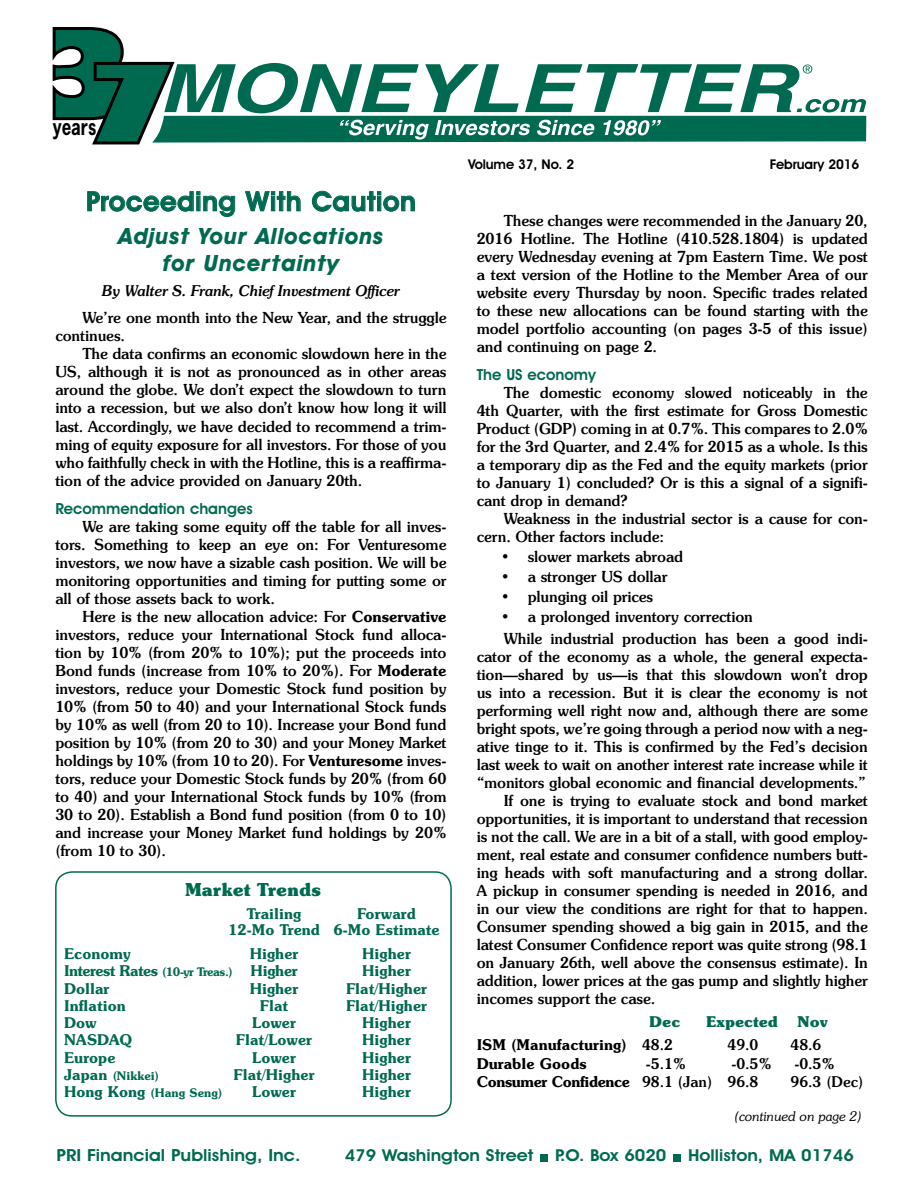
<style>
.page{position:relative;width:918px;height:1188px;background:#fff}
.page>*{position:absolute;margin:0;border:0;box-sizing:border-box;transform-origin:0 0}
.t1{font:600 27px "Avant Garde IT Cby BT";letter-spacing:.025em;color:#006a51}
.t2{font:italic 700 22.5px/27px "Avant Garde IT Cby BT";letter-spacing:.03em;color:#006a51;text-align:center}
.t3{font:700 21.15px "News Gothic";color:#000;scale:.8 1}
.t4{font:700 18px "Souvenir IT Cby BT";color:#006a51}
.t5{font:600 16.8px "Avant Garde IT Cby BT";color:#006a51;scale:1.1 1}
.t6{font:600 16.5px "Avant Garde IT Cby BT";color:#006a51;scale:1.1 1}
.t7{font:500 15.3px/18px "Souvenir IT Cby BT";letter-spacing:-.01em;color:#000;text-align:justify}
.t8{font:600 15.3px "Avant Garde IT Cby BT";color:#006a51}
.t9{font:600 15px/16.5px "Souvenir IT Cby BT";color:#006a51}
.t10{font:italic 500 15px "Souvenir IT Cby BT";letter-spacing:-.01em;color:#000}
.t11{font:600 15px "Souvenir IT Cby BT";color:#000}
.t12{font:500 15px "Souvenir IT Cby BT";color:#000}
.t13{font:600 15px "Souvenir IT Cby BT";letter-spacing:-.04em;color:#006a51}
.t14{font:600 15px "Souvenir IT Cby BT";letter-spacing:-.03em;color:#000}
.t15{font:700 15px "Souvenir IT Cby BT";color:#006a51}
.t16{font:600 13.5px "Avant Garde IT Cby BT";letter-spacing:-.01em;color:#000}
.t17{font:italic 300 13.5px "Souvenir IT Cby BT";color:#000}
.t18{font:600 12px "Souvenir IT Cby BT";color:#006a51}
.s1{font-weight:600}
.s2{font-size:12px}
.s3{font-size:15px}
.s4{font-weight:500}
</style>
<div class="page">
<svg style="left:52px;top:27px;width:815px;height:118px"></svg>
<div style="left:541px;top:1154px;width:7px;height:7px;background:#006a51"></div>
<div style="left:674px;top:1154px;width:7px;height:7px;background:#006a51"></div>
<svg style="left:87px;top:191px;width:148px;height:26px"></svg>
<svg style="left:245px;top:191px;width:56px;height:20px"></svg>
<svg style="left:312px;top:191px;width:103px;height:21px"></svg>
<div style="left:55px;top:871px;width:397px;height:246px;border:2px solid #006a51;border-radius:16px"></div>
<h3 class="t3" style="left:53px;top:113px;width:56px">years</h3>
<h1 class="t1" style="left:86px;top:185px;width:331px">Proceeding With Caution</h1>
<h2 class="t2" style="left:119px;top:223px;width:266px">Adjust Your Allocations for Uncertainty</h2>
<p class="t10" style="left:102px;top:281px;width:299px">By Walter S. Frank, Chief Investment Officer</p>
<p class="t7" style="left:55px;top:309px;width:393px;text-indent:27px">We’re one month into the New Year, and the struggle continues.</p>
<p class="t7" style="left:55px;top:345px;width:393px;text-indent:27px">The data confirms an economic slowdown here in the US, although it is not as pronounced as in other areas around the globe. We don’t expect the slowdown to turn into a recession, but we also don’t know how long it will last. Accordingly, we have decided to recommend a trim&shy;ming of equity exposure for all investors. For those of you who faithfully check in with the Hotline, this is a reaffirma&shy;tion of the advice provided on January 20th.</p>
<p class="t8" style="left:55px;top:499px;width:199px">Recommendation changes</p>
<p class="t7" style="left:55px;top:517px;width:393px;text-indent:27px">We are taking some equity off the table for all inves&shy;tors. Something to keep an eye on: For Venturesome investors, we now have a sizable cash position. We will be monitoring opportunities and timing for putting some or all of those assets back to work.</p>
<p class="t7" style="left:55px;top:607px;width:393px;text-indent:27px">Here is the new allocation advice: For <span class="s1">Conservative </span>investors, reduce your International Stock fund alloca&shy;tion by 10% (from 20% to 10%); put the proceeds into Bond funds (increase from 10% to 20%). For <span class="s1">Moderate </span>investors, reduce your Domestic Stock fund position by 10% (from 50 to 40) and your International Stock funds by 10% as well (from 20 to 10). Increase your Bond fund position by 10% (from 20 to 30) and your Money Market holdings by 10% (from 10 to 20). For <span class="s1">Venturesome</span> inves&shy;tors, reduce your Domestic Stock funds by 20% (from 60 to 40) and your International Stock funds by 10% (from 30 to 20). Establish a Bond fund position (from 0 to 10) and increase your Money Market fund holdings by 20% (from 10 to 30).</p>
<p class="t4" style="left:185px;top:879px;width:137px">Market Trends</p>
<p class="t9" style="left:247px;top:905px;width:56px">Trailing</p>
<p class="t9" style="left:228px;top:905px;width:213px;text-indent:129px">Forward<br>12-Mo Trend 6-Mo Estimate</p>
<p class="t9" style="left:64px;top:945px;width:68px">Economy</p>
<p class="t9" style="left:250px;top:945px;width:50px">Higher</p>
<p class="t9" style="left:362px;top:945px;width:50px">Higher</p>
<p class="t13" style="left:64px;top:962px;width:235px">Interest Rates <span class="s2">(10-yr Treas.)</span> Higher</p>
<p class="t9" style="left:362px;top:962px;width:50px">Higher</p>
<p class="t9" style="left:64px;top:980px;width:47px">Dollar</p>
<p class="t9" style="left:250px;top:980px;width:50px">Higher</p>
<p class="t9" style="left:346px;top:980px;width:83px">Flat/Higher</p>
<p class="t9" style="left:64px;top:997px;width:63px">Inflation</p>
<p class="t9" style="left:260px;top:997px;width:30px">Flat</p>
<p class="t9" style="left:346px;top:997px;width:83px">Flat/Higher</p>
<p class="t9" style="left:64px;top:1014px;width:34px">Dow</p>
<p class="t9" style="left:252px;top:1014px;width:45px">Lower</p>
<p class="t9" style="left:362px;top:1014px;width:50px">Higher</p>
<p class="t9" style="left:64px;top:1031px;width:70px">NASDAQ</p>
<p class="t9" style="left:236px;top:1031px;width:78px">Flat/Lower</p>
<p class="t9" style="left:362px;top:1031px;width:50px">Higher</p>
<p class="t9" style="left:64px;top:1049px;width:53px">Europe</p>
<p class="t9" style="left:252px;top:1049px;width:45px">Lower</p>
<p class="t9" style="left:362px;top:1049px;width:50px">Higher</p>
<p class="t18" style="left:64px;top:1068px;width:97px"><span class="s3">Japan</span> (Nikkei)</p>
<p class="t9" style="left:234px;top:1066px;width:83px">Flat/Higher</p>
<p class="t9" style="left:362px;top:1066px;width:50px">Higher</p>
<p class="t18" style="left:64px;top:1085px;width:160px"><span class="s3">Hong Kong</span> (Hang Seng)</p>
<p class="t9" style="left:252px;top:1083px;width:45px">Lower</p>
<p class="t9" style="left:362px;top:1083px;width:50px">Higher</p>
<p class="t16" style="left:468px;top:157px;width:108px">Volume 37, No. 2</p>
<p class="t16" style="left:770px;top:157px;width:91px">February 2016</p>
<p class="t7" style="left:477px;top:211px;width:393px;text-indent:27px">These changes were recommended in the January 20, 2016 Hotline. The Hotline (410.528.1804) is updated every Wednesday evening at 7pm Eastern Time. We post a text version of the Hotline to the Member Area of our website every Thursday by noon. Specific trades related to these new allocations can be found starting with the model portfolio accounting (on pages 3-5 of this issue) and continuing on page 2.</p>
<p class="t8" style="left:477px;top:365px;width:121px">The US economy</p>
<p class="t7" style="left:477px;top:383px;width:393px;text-indent:27px">The domestic economy slowed noticeably in the 4th Quarter, with the first estimate for Gross Domestic Product (GDP) coming in at 0.7%. This compares to 2.0% for the 3rd Quarter, and 2.4% for 2015 as a whole. Is this a temporary dip as the Fed and the equity markets (prior to January 1) concluded? Or is this a signal of a signifi&shy;cant drop in demand?</p>
<p class="t7" style="left:477px;top:509px;width:393px;text-indent:27px">Weakness in the industrial sector is a cause for con&shy;cern. Other factors include:</p>
<p class="t7" style="left:501px;top:547px;width:184px">• slower markets abroad</p>
<p class="t7" style="left:501px;top:567px;width:168px">• a stronger US dollar</p>
<p class="t7" style="left:501px;top:588px;width:154px">• plunging oil prices</p>
<p class="t7" style="left:501px;top:606px;width:369px;line-height:21.3px">• a prolonged inventory correction<br>While industrial production has been a good indi-</p>
<p class="t7" style="left:477px;top:647px;width:393px">cator of the economy as a whole, the general expecta-</p>
<p class="t7" style="left:477px;top:665px;width:393px">tion—shared by us—is that this slowdown won’t drop</p>
<p class="t7" style="left:477px;top:683px;width:393px">us into a recession. But it is clear the economy is not</p>
<p class="t7" style="left:477px;top:701px;width:393px">performing well right now and, although there are some</p>
<p class="t7" style="left:477px;top:719px;width:393px">bright spots, we’re going through a period now with a neg-</p>
<p class="t7" style="left:477px;top:737px;width:393px">ative tinge to it. This is confirmed by the Fed’s decision</p>
<p class="t7" style="left:477px;top:755px;width:393px">last week to wait on another interest rate increase while it</p>
<p class="t7" style="left:477px;top:773px;width:391px">“monitors global economic and financial developments.”</p>
<p class="t7" style="left:504px;top:791px;width:366px">If one is trying to evaluate stock and bond market</p>
<p class="t7" style="left:477px;top:809px;width:393px">opportunities, it is important to understand that recession</p>
<p class="t7" style="left:477px;top:827px;width:393px">is not the call. We are in a bit of a stall, with good employ-</p>
<p class="t7" style="left:477px;top:845px;width:393px">ment, real estate and consumer confidence numbers butt-</p>
<p class="t7" style="left:477px;top:863px;width:393px">ing heads with soft manufacturing and a strong dollar.</p>
<p class="t7" style="left:477px;top:881px;width:393px">A pickup in consumer spending is needed in 2016, and</p>
<p class="t7" style="left:477px;top:899px;width:393px">in our view the conditions are right for that to happen.</p>
<p class="t7" style="left:477px;top:917px;width:393px">Consumer spending showed a big gain in 2015, and the</p>
<p class="t7" style="left:477px;top:935px;width:393px">latest Consumer Confidence report was quite strong (98.1</p>
<p class="t7" style="left:477px;top:953px;width:393px">on January 26th, well above the consensus estimate). In</p>
<p class="t7" style="left:477px;top:971px;width:393px">addition, lower prices at the gas pump and slightly higher</p>
<p class="t7" style="left:477px;top:989px;width:180px">incomes support the case.</p>
<p class="t15" style="left:649px;top:1012px;width:32px">Dec</p>
<p class="t15" style="left:706px;top:1012px;width:73px">Expected</p>
<p class="t15" style="left:798px;top:1012px;width:32px">Nov</p>
<p class="t11" style="left:477px;top:1035px;width:198px">ISM (Manufacturing) <span class="s4">48.2</span></p>
<p class="t12" style="left:727px;top:1035px;width:32px">49.0</p>
<p class="t12" style="left:790px;top:1035px;width:32px">48.6</p>
<p class="t11" style="left:477px;top:1054px;width:112px">Durable Goods</p>
<p class="t12" style="left:646px;top:1054px;width:42px">-5.1%</p>
<p class="t12" style="left:731px;top:1054px;width:42px">-0.5%</p>
<p class="t12" style="left:794px;top:1054px;width:42px">-0.5%</p>
<p class="t14" style="left:477px;top:1073px;width:283px">Consumer Confidence <span class="s4">98.1 (Jan) 96.8</span></p>
<p class="t12" style="left:790px;top:1073px;width:74px">96.3 (Dec)</p>
<p class="t17" style="left:735px;top:1108px;width:129px">(continued on page 2)</p>
<p class="t5" style="left:57px;top:1145px;width:223px">PRI Financial Publishing, Inc.</p>
<p class="t6" style="left:345px;top:1145px;width:173px">479 Washington Street</p>
<p class="t6" style="left:555px;top:1145px;width:103px">P.O. Box 6020</p>
<p class="t6" style="left:688px;top:1145px;width:152px">Holliston, MA 01746</p>
</div>
